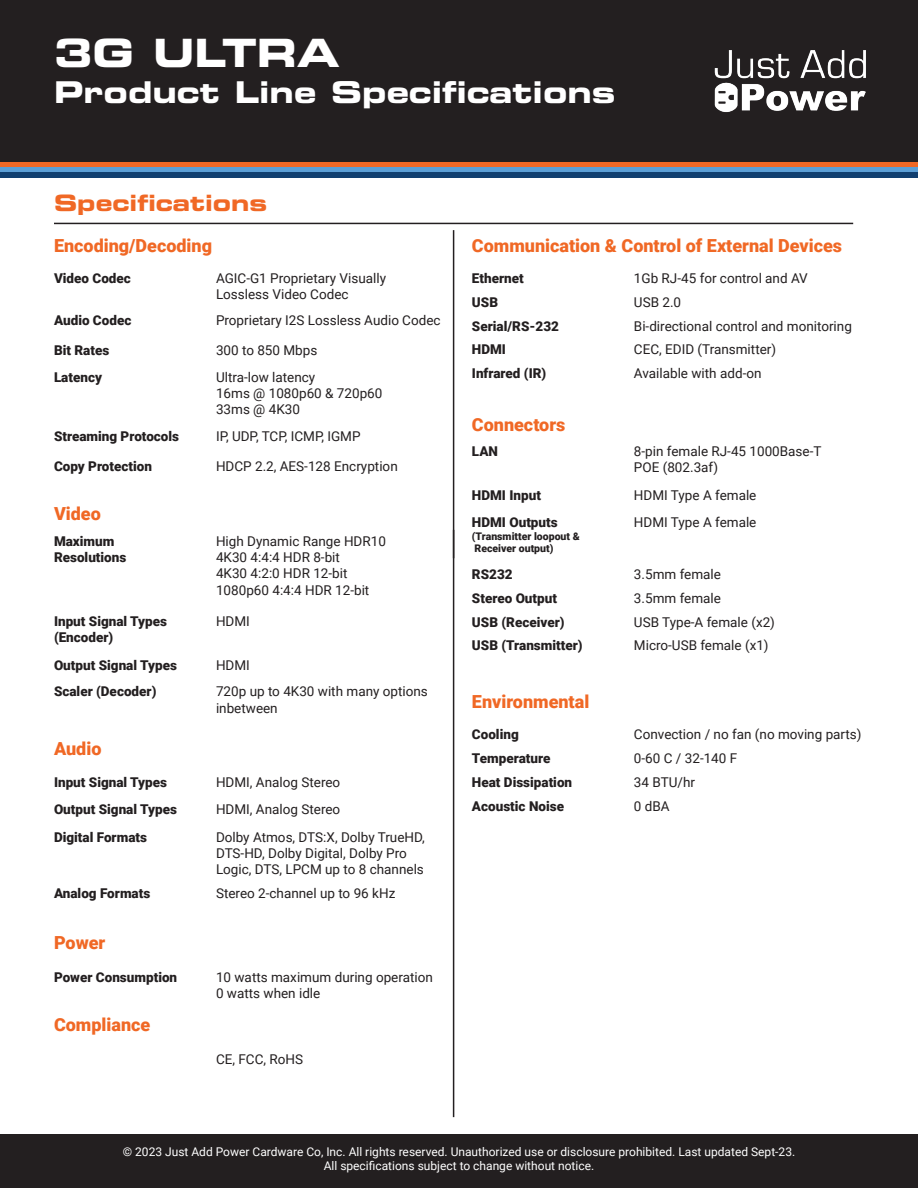
<style>
.page{position:relative;width:918px;height:1188px;background:#fff}
.page>*{position:absolute;margin:0;border:0;box-sizing:border-box;transform-origin:0 0}
.t1{font:39px "Eurostile LT Std Bold Ex 2";color:#fff}
.t2{font:30px "Eurostile LT Std Bold Ex 2";color:#fff}
.t3{font:22.5px "Eurostile LT Std Bold Ex 2";color:#f06825}
.t4{font:900 18px "Roboto";color:#f06825}
.t5{font:13.5px/16.2px "Roboto";color:#231f20}
.t6{font:900 13.5px "Roboto";color:#231f20}
.t7{font:12px "Roboto";color:#fff}
.t8{font:900 10.5px "Roboto";color:#231f20}
</style>
<div class="page">
<div style="left:0;top:162px;width:918px;height:5px;background:#f06825"></div>
<div style="left:0;top:0;width:918px;height:162px;background:#231f20"></div>
<img style="left:714px;top:50px;width:152px;height:62px">
<div style="left:0;top:167px;width:918px;height:5px;background:#5c9fd6"></div>
<div style="left:0;top:172px;width:918px;height:6px;background:#113f70"></div>
<div style="left:0;top:1134px;width:918px;height:54px;background:#231f20"></div>
<hr style="left:54px;top:223px;width:799px;height:1px;background:#231f20">
<hr style="left:453px;top:230px;width:1px;height:328px;background:#231f20">
<hr style="left:453px;top:530px;width:1px;height:587px;background:#231f20">
<p class="t1" style="left:54px;top:26px;width:287px">3G ULTRA</p>
<p class="t2" style="left:54px;top:71px;width:563px">Product Line Specifications</p>
<p class="t3" style="left:54px;top:188px;width:215px">Specifications</p>
<p class="t4" style="left:54px;top:233px;width:160px">Encoding/Decoding</p>
<p class="t6" style="left:54px;top:269px;width:78px">Video Codec</p>
<p class="t5" style="left:216px;top:270px;width:172px">AGIC-G1 Proprietary Visually</p>
<p class="t5" style="left:216px;top:286px;width:134px">Lossless Video Codec</p>
<p class="t6" style="left:54px;top:311px;width:79px">Audio Codec</p>
<p class="t5" style="left:216px;top:311px;width:226px">Proprietary I2S Lossless Audio Codec</p>
<p class="t6" style="left:54px;top:340px;width:57px">Bit Rates</p>
<p class="t5" style="left:216px;top:341px;width:103px">300 to 850 Mbps</p>
<p class="t6" style="left:54px;top:367px;width:50px">Latency</p>
<p class="t5" style="left:216px;top:368px;width:101px">Ultra-low latency</p>
<p class="t5" style="left:216px;top:384px;width:168px">16ms @ 1080p60 &amp; 720p60</p>
<p class="t5" style="left:216px;top:401px;width:86px">33ms @ 4K30</p>
<p class="t6" style="left:54px;top:427px;width:127px">Streaming Protocols</p>
<p class="t5" style="left:216px;top:428px;width:146px">IP, UDP, TCP, ICMP, IGMP</p>
<p class="t6" style="left:54px;top:457px;width:100px">Copy Protection</p>
<p class="t5" style="left:216px;top:458px;width:183px">HDCP 2.2, AES-128 Encryption</p>
<p class="t4" style="left:54px;top:501px;width:48px">Video</p>
<p class="t6" style="left:54px;top:532px;width:62px">Maximum</p>
<p class="t6" style="left:54px;top:548px;width:74px">Resolutions</p>
<p class="t5" style="left:216px;top:533px;width:171px">High Dynamic Range HDR10</p>
<p class="t5" style="left:216px;top:549px;width:125px">4K30 4:4:4 HDR 8-bit</p>
<p class="t5" style="left:216px;top:565px;width:133px">4K30 4:2:0 HDR 12-bit</p>
<p class="t5" style="left:216px;top:581px;width:155px">1080p60 4:4:4 HDR 12-bit</p>
<p class="t6" style="left:54px;top:612px;width:115px">Input Signal Types</p>
<p class="t6" style="left:54px;top:628px;width:61px">(Encoder)</p>
<p class="t5" style="left:216px;top:613px;width:35px">HDMI</p>
<p class="t6" style="left:54px;top:655px;width:124px">Output Signal Types</p>
<p class="t5" style="left:216px;top:656px;width:35px">HDMI</p>
<p class="t6" style="left:54px;top:682px;width:104px">Scaler (Decoder)</p>
<p class="t5" style="left:216px;top:683px;width:213px">720p up to 4K30 with many options inbetween</p>
<p class="t4" style="left:54px;top:736px;width:49px">Audio</p>
<p class="t6" style="left:54px;top:773px;width:115px">Input Signal Types</p>
<p class="t5" style="left:216px;top:774px;width:126px">HDMI, Analog Stereo</p>
<p class="t6" style="left:54px;top:800px;width:124px">Output Signal Types</p>
<p class="t5" style="left:216px;top:801px;width:126px">HDMI, Analog Stereo</p>
<p class="t6" style="left:54px;top:827px;width:95px">Digital Formats</p>
<p class="t5" style="left:216px;top:828px;width:210px">Dolby Atmos, DTS:X, Dolby TrueHD,<br>DTS-HD, Dolby Digital, Dolby Pro</p>
<p class="t5" style="left:216px;top:861px;width:209px">Logic, DTS, LPCM up to 8 channels</p>
<p class="t6" style="left:54px;top:883px;width:98px">Analog Formats</p>
<p class="t5" style="left:216px;top:884px;width:181px">Stereo 2-channel up to 96 kHz</p>
<p class="t4" style="left:54px;top:930px;width:53px">Power</p>
<p class="t6" style="left:54px;top:967px;width:125px">Power Consumption</p>
<p class="t5" style="left:216px;top:968px;width:218px">10 watts maximum during operation</p>
<p class="t5" style="left:216px;top:984px;width:106px">0 watts when idle</p>
<p class="t4" style="left:54px;top:1012px;width:98px">Compliance</p>
<p class="t5" style="left:216px;top:1050px;width:89px">CE, FCC, RoHS</p>
<p class="t4" style="left:472px;top:233px;width:372px">Communication &amp; Control of External Devices</p>
<p class="t6" style="left:472px;top:269px;width:53px">Ethernet</p>
<p class="t5" style="left:634px;top:270px;width:175px">1Gb RJ-45 for control and AV</p>
<p class="t6" style="left:472px;top:293px;width:28px">USB</p>
<p class="t5" style="left:634px;top:294px;width:49px">USB 2.0</p>
<p class="t6" style="left:472px;top:317px;width:89px">Serial/RS-232</p>
<p class="t5" style="left:634px;top:317px;width:219px">Bi-directional control and monitoring</p>
<p class="t6" style="left:472px;top:340px;width:36px">HDMI</p>
<p class="t5" style="left:634px;top:341px;width:144px">CEC, EDID (Transmitter)</p>
<p class="t6" style="left:472px;top:364px;width:76px">Infrared (IR)</p>
<p class="t5" style="left:634px;top:365px;width:129px">Available with add-on</p>
<p class="t4" style="left:472px;top:412px;width:95px">Connectors</p>
<p class="t6" style="left:472px;top:441px;width:28px">LAN</p>
<p class="t5" style="left:634px;top:442px;width:189px">8-pin female RJ-45 1000Base-T</p>
<p class="t5" style="left:634px;top:458px;width:86px">POE (802.3af)</p>
<p class="t6" style="left:472px;top:486px;width:71px">HDMI Input</p>
<p class="t5" style="left:634px;top:486px;width:124px">HDMI Type A female</p>
<p class="t6" style="left:472px;top:513px;width:87px">HDMI Outputs</p>
<p class="t8" style="left:472px;top:529px;width:109px">(Transmitter loopout &amp;</p>
<p class="t8" style="left:475px;top:541px;width:80px">Receiver output)</p>
<p class="t5" style="left:634px;top:514px;width:124px">HDMI Type A female</p>
<p class="t6" style="left:472px;top:565px;width:42px">RS232</p>
<p class="t5" style="left:634px;top:566px;width:89px">3.5mm female</p>
<p class="t6" style="left:472px;top:589px;width:87px">Stereo Output</p>
<p class="t5" style="left:634px;top:589px;width:89px">3.5mm female</p>
<p class="t6" style="left:472px;top:612px;width:94px">USB (Receiver)</p>
<p class="t5" style="left:634px;top:613px;width:143px">USB Type-A female (x2)</p>
<p class="t6" style="left:472px;top:636px;width:112px">USB (Transmitter)</p>
<p class="t5" style="left:634px;top:637px;width:136px">Micro-USB female (x1)</p>
<p class="t4" style="left:472px;top:689px;width:119px">Environmental</p>
<p class="t6" style="left:472px;top:725px;width:48px">Cooling</p>
<p class="t5" style="left:634px;top:726px;width:229px">Convection / no fan (no moving parts)</p>
<p class="t6" style="left:472px;top:749px;width:80px">Temperature</p>
<p class="t5" style="left:634px;top:750px;width:105px">0-60 C / 32-140 F</p>
<p class="t6" style="left:472px;top:773px;width:102px">Heat Dissipation</p>
<p class="t5" style="left:634px;top:774px;width:63px">34 BTU/hr</p>
<p class="t6" style="left:472px;top:797px;width:94px">Acoustic Noise</p>
<p class="t5" style="left:634px;top:797px;width:37px">0 dBA</p>
<p class="t7" style="left:123px;top:1143px;width:674px">© 2023 Just Add Power Cardware Co, Inc. All rights reserved. Unauthorized use or disclosure prohibited. Last updated Sept-23.</p>
<p class="t7" style="left:324px;top:1157px;width:272px">All specifications subject to change without notice.</p>
</div>
